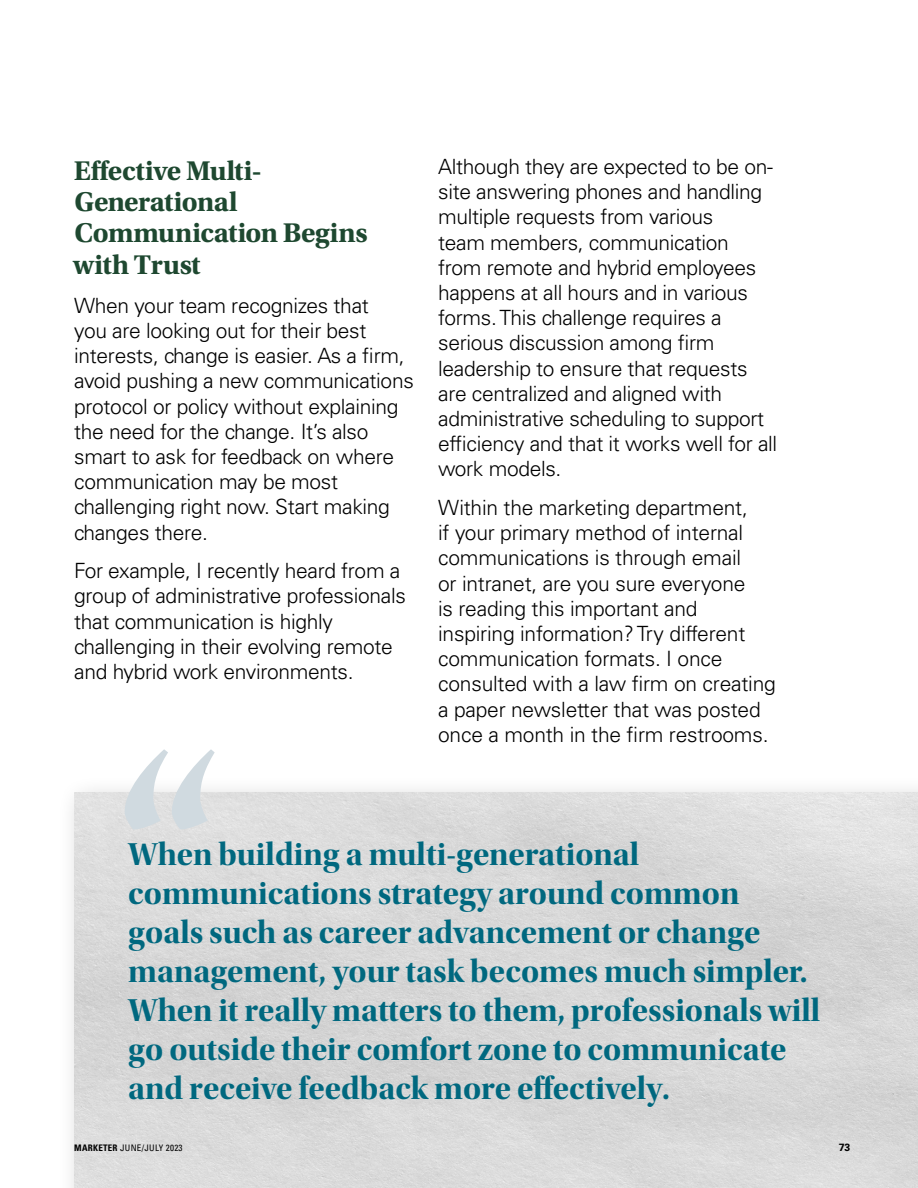
<style>
.page{position:relative;width:918px;height:1188px;background:#fff}
.page>*{position:absolute;margin:0;border:0;box-sizing:border-box;transform-origin:0 0}
.pull_quote{font:33px/39px "Utopia Std Bold Disp";color:#00687f}
.feature_subhead{font:700 28.5px/31.5px "Utopia Std";letter-spacing:-.015em;color:#1e4830}
.feature_body{font:300 21px/25.2px "Univers LT Std";letter-spacing:-.015em;color:#000}
.t1{font:700 10.5px "Univers LT Std";color:#000}
.t2{font:condensed 9px "Univers LT Std";letter-spacing:.03em;color:#000}
.s1{font-weight:700}
</style>
<div class="page">
<div style="left:56px;top:775px;width:862px;height:413px;background:#fbfbfb"></div>
<img style="left:74px;top:793px;width:844px;height:395px">
<svg style="left:125px;top:749px;width:90px;height:81px"></svg>
<p class="feature_subhead" style="left:73px;top:155px;width:296px">Effective Multi-<br>Generational<br>Communication Begins with Trust</p>
<p class="feature_body" style="left:74px;top:293px;width:341px">When your team recognizes that<br>you are looking out for their best interests, change is easier. As a firm, avoid pushing a new communications protocol or policy without explaining the need for the change. It’s also smart to ask for feedback on where communication may be most challenging right now. Start making changes there.</p>
<p class="feature_body" style="left:74px;top:558px;width:333px">For example, I recently heard from a group of administrative professionals that communication is highly challenging in their evolving remote and hybrid work environments.</p>
<p class="feature_body" style="left:438px;top:154px;width:341px">Although they are expected to be on&shy;site answering phones and handling multiple requests from various<br>team members, communication from remote and hybrid employees happens at all hours and in various forms. This challenge requires a serious discussion among firm leadership to ensure that requests are centralized and aligned with administrative scheduling to support efficiency and that it works well for all work models.</p>
<p class="feature_body" style="left:438px;top:495px;width:339px">Within the marketing department,<br>if your primary method of internal communications is through email<br>or intranet, are you sure everyone<br>is reading this important and inspiring information? Try different communication formats. I once consulted with a law firm on creating a paper newsletter that was posted once a month in the firm restrooms.</p>
<p class="pull_quote" style="left:128px;top:835px;width:694px">When building a multi-generational communications strategy around common goals such as career advancement or change management, your task becomes much simpler.<br>When it really matters to them, professionals will go outside their comfort zone to communicate and receive feedback more effectively.</p>
<p class="t2" style="left:74px;top:1142px;width:110px"><span class="s1">MARKETER</span> JUNE/JULY 2023</p>
<p class="t1" style="left:839px;top:1141px;width:13px">73</p>
</div>
